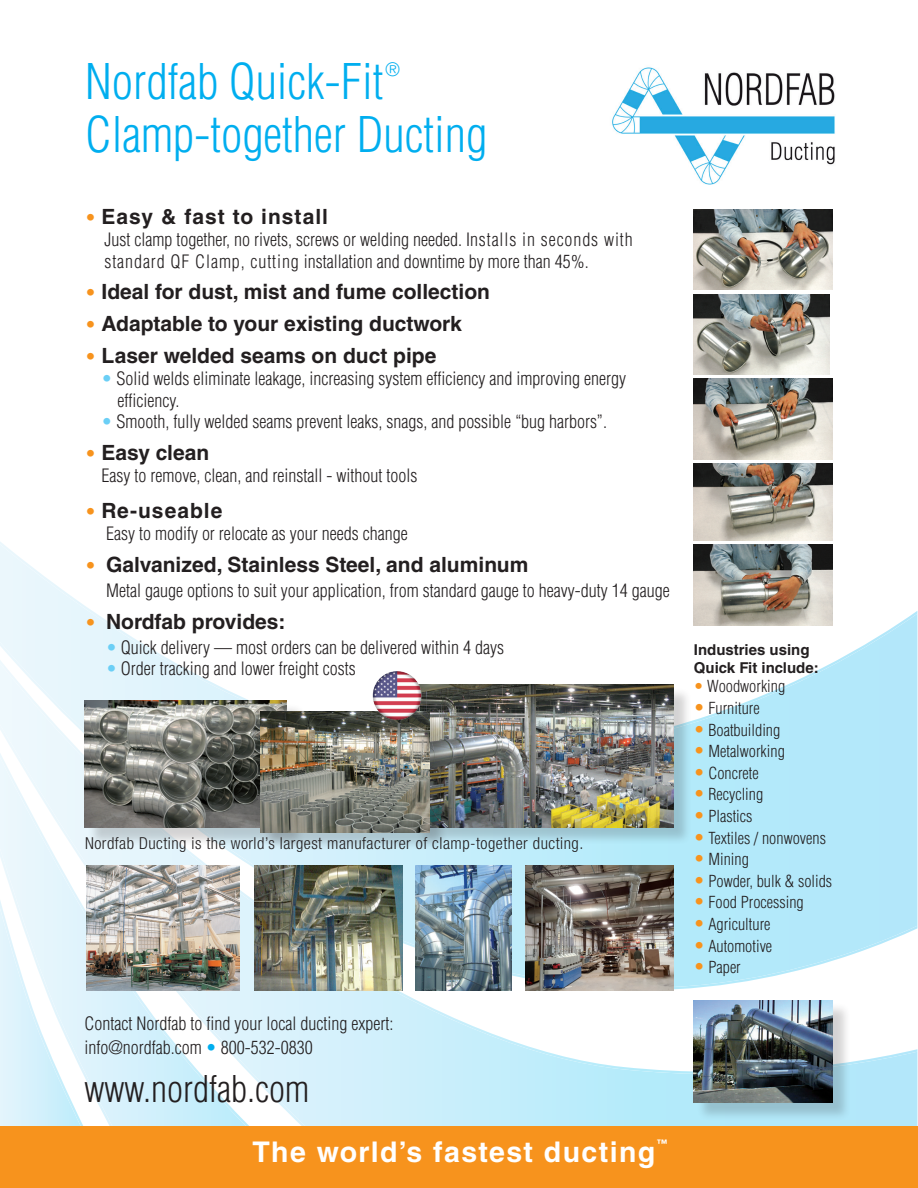
<style>
.page{position:relative;width:918px;height:1188px;background:#fff}
.page>*{position:absolute;margin:0;border:0;box-sizing:border-box;transform-origin:0 0}
.t1{font:300 condensed 48px/52.9px "Helvetica LT Std";color:#00aeef}
.t2{font:300 condensed 36px "Helvetica LT Std";color:#231f20}
.t3{font:700 28.5px "Helvetica LT Std";letter-spacing:.05em;color:#fff}
.t4{font:700 21px "Helvetica LT Std";color:#231f20}
.t5{font:700 21px "Helvetica LT Std";letter-spacing:.05em;color:#231f20}
.t6{font:300 condensed 18px/21.6px "Helvetica LT Std";color:#231f20}
.t7{font:300 condensed 18px "Helvetica LT Std";color:#00aeef}
.t8{font:300 condensed 16.5px "Helvetica Neue LT Std";letter-spacing:.03em;color:#231f20}
.t9{font:300 condensed 16.2px "Helvetica LT Std";color:#231f20}
.t10{font:700 15px/18px "Helvetica LT Std";color:#231f20}
.t11{font:700 10.5px "Helvetica LT Std";color:#fff}
.s1{font-weight:300;font-stretch:condensed;font-size:18px;color:#f7931d}
.s2{color:#6bcff6}
.s3{color:#00aeef}
.s4{color:#f7931d}
.s5{font-size:18px;color:#f7931d}
</style>
<div class="page">
<svg style="left:0;top:994px;width:917px;height:133px"></svg>
<svg style="left:0;top:544px;width:917px;height:450px"></svg>
<div style="left:0;top:1127px;width:918px;height:61px;background:#f7931d"></div>
<img style="left:612px;top:67px;width:223px;height:117px">
<img style="left:694px;top:545px;width:139px;height:80px">
<img style="left:694px;top:209px;width:139px;height:81px">
<img style="left:694px;top:294px;width:135px;height:81px">
<img style="left:694px;top:379px;width:139px;height:80px">
<img style="left:694px;top:464px;width:139px;height:77px">
<div style="left:87px;top:703px;width:218px;height:144px;background:#231f20;opacity:.2"></div>
<img style="left:85px;top:701px;width:202px;height:127px">
<div style="left:415px;top:687px;width:278px;height:159px;background:#231f20;opacity:.2"></div>
<img style="left:422px;top:685px;width:252px;height:142px">
<div style="left:262px;top:714px;width:187px;height:137px;background:#231f20;opacity:.2"></div>
<img style="left:260px;top:712px;width:170px;height:120px">
<div style="left:696px;top:1003px;width:155px;height:118px;background:#231f20;opacity:.2"></div>
<img style="left:694px;top:1000px;width:139px;height:103px">
<img style="left:371px;top:671px;width:51px;height:49px">
<img style="left:525px;top:866px;width:149px;height:125px">
<img style="left:415px;top:866px;width:96px;height:125px">
<img style="left:255px;top:866px;width:147px;height:125px">
<img style="left:86px;top:866px;width:154px;height:125px">
<h1 class="t1" style="left:85px;top:55px;width:404px">Nordfab Quick-Fit<br>Clamp-together Ducting</h1>
<p class="t7" style="left:385px;top:59px;width:16px">®</p>
<p class="t5" style="left:85px;top:204px;width:245px"><span class="s1">•</span> Easy &amp; fast to install</p>
<p class="t6" style="left:105px;top:229px;width:530px">Just clamp together, no rivets, screws or welding needed. Installs in seconds with standard QF Clamp, cutting installation and downtime by more than 45%.</p>
<p class="t4" style="left:85px;top:279px;width:406px"><span class="s1">•</span> Ideal for dust, mist and fume collection</p>
<p class="t4" style="left:85px;top:311px;width:378px"><span class="s1">•</span> Adaptable to your existing ductwork</p>
<p class="t4" style="left:85px;top:343px;width:353px"><span class="s1">•</span> Laser welded seams on duct pipe</p>
<p class="t6" style="left:118px;top:368px;width:510px;text-indent:-16px"><span class="s2">•</span> Solid welds eliminate leakage, increasing system efficiency and improving energy efficiency.</p>
<p class="t6" style="left:102px;top:411px;width:507px"><span class="s2">•</span> Smooth, fully welded seams prevent leaks, snags, and possible “bug harbors”.</p>
<p class="t4" style="left:85px;top:440px;width:126px"><span class="s1">•</span> Easy clean</p>
<p class="t6" style="left:102px;top:465px;width:317px">Easy to remove, clean, and reinstall - without tools</p>
<p class="t5" style="left:85px;top:498px;width:139px"><span class="s1">•</span> Re-useable</p>
<p class="t6" style="left:106px;top:523px;width:303px">Easy to modify or relocate as your needs change</p>
<p class="t4" style="left:85px;top:552px;width:445px"><span class="s1">•</span> Galvanized, Stainless Steel, and aluminum</p>
<p class="t6" style="left:106px;top:580px;width:565px">Metal gauge options to suit your application, from standard gauge to heavy-duty 14 gauge</p>
<p class="t4" style="left:85px;top:608px;width:202px"><span class="s1">•</span> Nordfab provides:</p>
<p class="t6" style="left:106px;top:636px;width:400px"><span class="s2">•</span> Quick delivery — most orders can be delivered within 4 days</p>
<p class="t6" style="left:106px;top:658px;width:251px"><span class="s2">•</span> Order tracking and lower freight costs</p>
<p class="t8" style="left:85px;top:834px;width:500px">Nordfab Ducting is the world’s largest manufacturer of clamp-together ducting.</p>
<p class="t6" style="left:85px;top:1012px;width:310px;line-height:24px">Contact Nordfab to find your local ducting expert: info@nordfab.com <span class="s3">•</span> 800-532-0830</p>
<h2 class="t2" style="left:85px;top:1067px;width:226px">www.nordfab.com</h2>
<h3 class="t3" style="left:252px;top:1135px;width:404px">The world’s fastest ducting</h3>
<p class="t11" style="left:657px;top:1137px;width:12px">™</p>
<p class="t10" style="left:694px;top:640px;width:126px">Industries using<br>Quick Fit include:</p>
<p class="t9" style="left:694px;top:676px;width:93px"><span class="s4">•</span> Woodworking</p>
<p class="t9" style="left:694px;top:698px;width:67px"><span class="s5">•</span> Furniture</p>
<p class="t9" style="left:694px;top:720px;width:88px"><span class="s5">•</span> Boatbuilding</p>
<p class="t9" style="left:694px;top:741px;width:92px"><span class="s5">•</span> Metalworking</p>
<p class="t9" style="left:694px;top:763px;width:66px"><span class="s5">•</span> Concrete</p>
<p class="t9" style="left:694px;top:784px;width:71px"><span class="s5">•</span> Recycling</p>
<p class="t9" style="left:694px;top:806px;width:60px"><span class="s5">•</span> Plastics</p>
<p class="t9" style="left:694px;top:828px;width:134px"><span class="s5">•</span> Textiles / nonwovens</p>
<p class="t9" style="left:694px;top:849px;width:56px"><span class="s5">•</span> Mining</p>
<p class="t9" style="left:694px;top:871px;width:140px"><span class="s5">•</span> Powder, bulk &amp; solids</p>
<p class="t9" style="left:694px;top:892px;width:111px"><span class="s5">•</span> Food Processing</p>
<p class="t9" style="left:694px;top:914px;width:78px"><span class="s5">•</span> Agriculture</p>
<p class="t9" style="left:694px;top:936px;width:80px"><span class="s5">•</span> Automotive</p>
<p class="t9" style="left:694px;top:957px;width:48px"><span class="s5">•</span> Paper</p>
</div>
